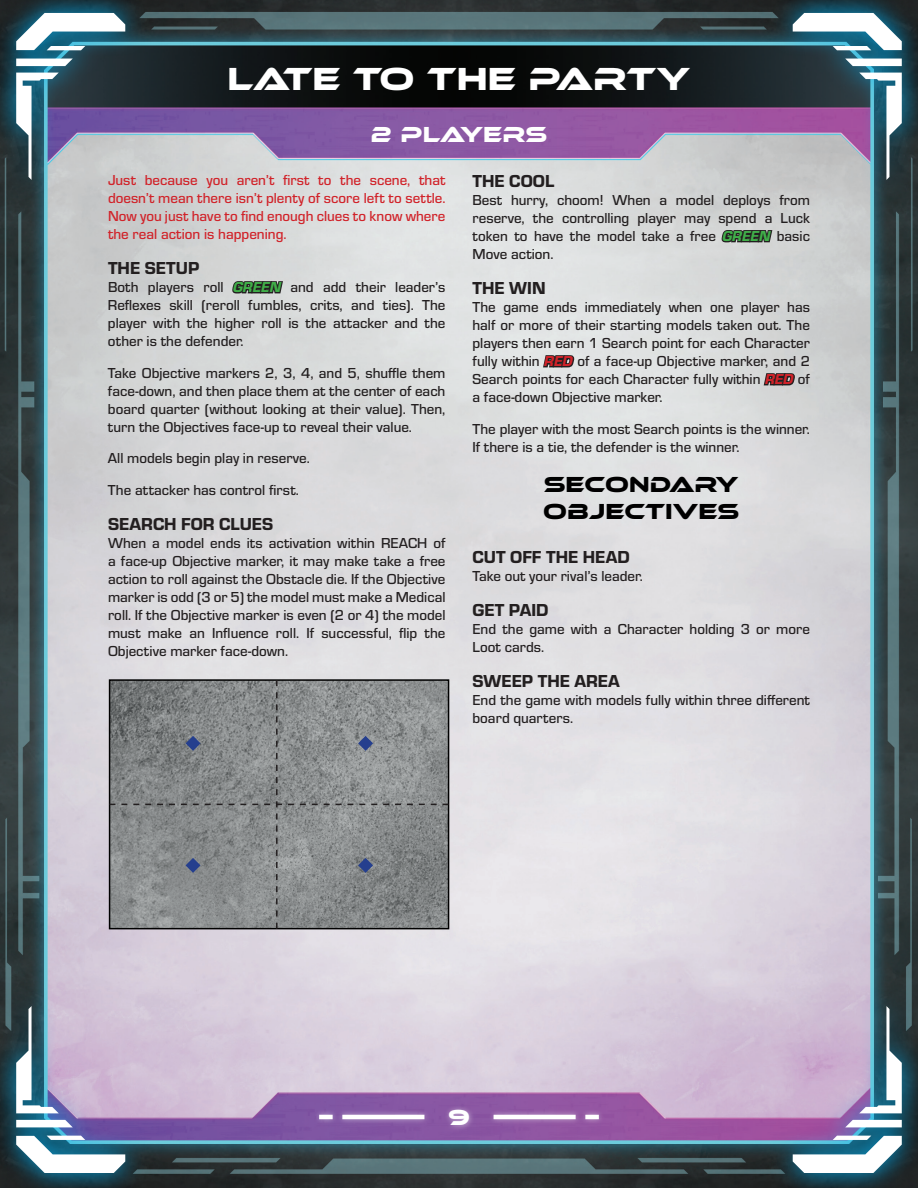
<style>
.page{position:relative;width:918px;height:1188px;background:#fff}
.page>*{position:absolute;margin:0;border:0;box-sizing:border-box;transform-origin:0 0}
.t1{font:33px "Ethnocentric Rg";color:#fff}
.t2{font:22.5px/27px "Ethnocentric Rg";color:#000}
.t3{font:22.5px "Ethnocentric Rg";color:#fff}
.t4{font:18px "Eurostile Hea";color:#231f20}
.t5{font:500 15px/18px "Eurostile";color:#231f20;text-align:justify}
.t6{font:500 15px/18px "Eurostile";color:#d1232a;text-align:justify}
.s1{font-family:"Eurostile Hea Ita";font-weight:400}
</style>
<div class="page">
<img style="left:0;top:0;width:918px;height:1188px">
<svg style="left:0;top:0;width:149px;height:201px;background:#53626b"></svg>
<svg style="left:16px;top:13px;width:109px;height:167px"></svg>
<svg style="left:769px;top:0;width:149px;height:201px;background:#55616a"></svg>
<svg style="left:793px;top:13px;width:109px;height:167px"></svg>
<svg style="left:0;top:985px;width:149px;height:203px;background:#6b7283"></svg>
<svg style="left:16px;top:1006px;width:109px;height:167px"></svg>
<svg style="left:769px;top:985px;width:149px;height:203px;background:#6d7082"></svg>
<svg style="left:793px;top:1006px;width:109px;height:167px"></svg>
<div style="left:313px;top:1109px;width:292px;height:16px;background:#fff;opacity:.5"></div>
<hr style="left:342px;top:1115px;width:82px;height:4px;background:#fff">
<hr style="left:319px;top:1115px;width:14px;height:4px;background:#fff">
<hr style="left:494px;top:1115px;width:82px;height:4px;background:#fff">
<hr style="left:585px;top:1115px;width:14px;height:4px;background:#fff">
<div style="left:443px;top:1104px;width:32px;height:27px;background:#fff;opacity:.5"></div>
<svg style="left:110px;top:680px;width:339px;height:249px;background:#86898a"></svg>
<h1 class="t1" style="left:228px;top:58px;width:464px">LATE TO THE PARTY</h1>
<h2 class="t3" style="left:371px;top:120px;width:178px">2 PLAYERS</h2>
<p class="t6" style="left:108px;top:170px;width:339px">Just because you aren’t first to the scene, that doesn’t mean there isn’t plenty of score left to settle.<br>Now you just have to find enough clues to know where the real action is happening.</p>
<p class="t4" style="left:108px;top:256px;width:93px">THE SETUP</p>
<p class="t5" style="left:108px;top:278px;width:339px">Both players roll <span class="s1">GREEN</span> and add their leader’s Reflexes skill (reroll fumbles, crits, and ties). The player with the higher roll is the attacker and the other is the defender.</p>
<p class="t5" style="left:108px;top:363px;width:339px">Take Objective markers 2, 3, 4, and 5, shuffle them face-down, and then place them at the center of each board quarter (without looking at their value). Then, turn the Objectives face-up to reveal their value.</p>
<p class="t5" style="left:108px;top:442px;width:203px;line-height:31.5px">All models begin play in reserve.<br>The attacker has control first.</p>
<p class="t4" style="left:108px;top:511px;width:167px">SEARCH FOR CLUES</p>
<p class="t5" style="left:108px;top:533px;width:339px">When a model ends its activation within REACH of a face-up Objective marker, it may make take a free action to roll against the Obstacle die. If the Objective marker is odd (3 or 5) the model must make a Medical roll. If the Objective marker is even (2 or 4) the model must make an Influence roll. If successful, flip the Objective marker face-down.</p>
<p class="t4" style="left:472px;top:169px;width:83px">THE COOL</p>
<p class="t5" style="left:472px;top:190px;width:339px">Best hurry, choom! When a model deploys from reserve, the controlling player may spend a Luck token to have the model take a free <span class="s1">GREEN</span> basic Move action.</p>
<p class="t4" style="left:472px;top:276px;width:75px">THE WIN</p>
<p class="t5" style="left:472px;top:298px;width:339px">The game ends immediately when one player has half or more of their starting models taken out. The players then earn 1 Search point for each Character fully within <span class="s1">RED</span> of a face-up Objective marker, and 2<br>Search points for each Character fully within <span class="s1">RED</span> of a face-down Objective marker.</p>
<p class="t5" style="left:473px;top:419px;width:339px">The player with the most Search points is the winner.<br>If there is a tie, the defender is the winner.</p>
<h2 class="t2" style="left:543px;top:471px;width:197px">SECONDARY<br>OBJECTIVES</h2>
<p class="t4" style="left:473px;top:544px;width:159px">CUT OFF THE HEAD</p>
<p class="t5" style="left:473px;top:566px;width:172px">Take out your rival’s leader.</p>
<p class="t4" style="left:473px;top:597px;width:77px">GET PAID</p>
<p class="t5" style="left:473px;top:619px;width:339px">End the game with a Character holding 3 or more<br>Loot cards.</p>
<p class="t4" style="left:473px;top:668px;width:149px">SWEEP THE AREA</p>
<p class="t5" style="left:473px;top:690px;width:339px">End the game with models fully within three different board quarters.</p>
<h2 class="t3" style="left:448px;top:1104px;width:23px">9</h2>
</div>
